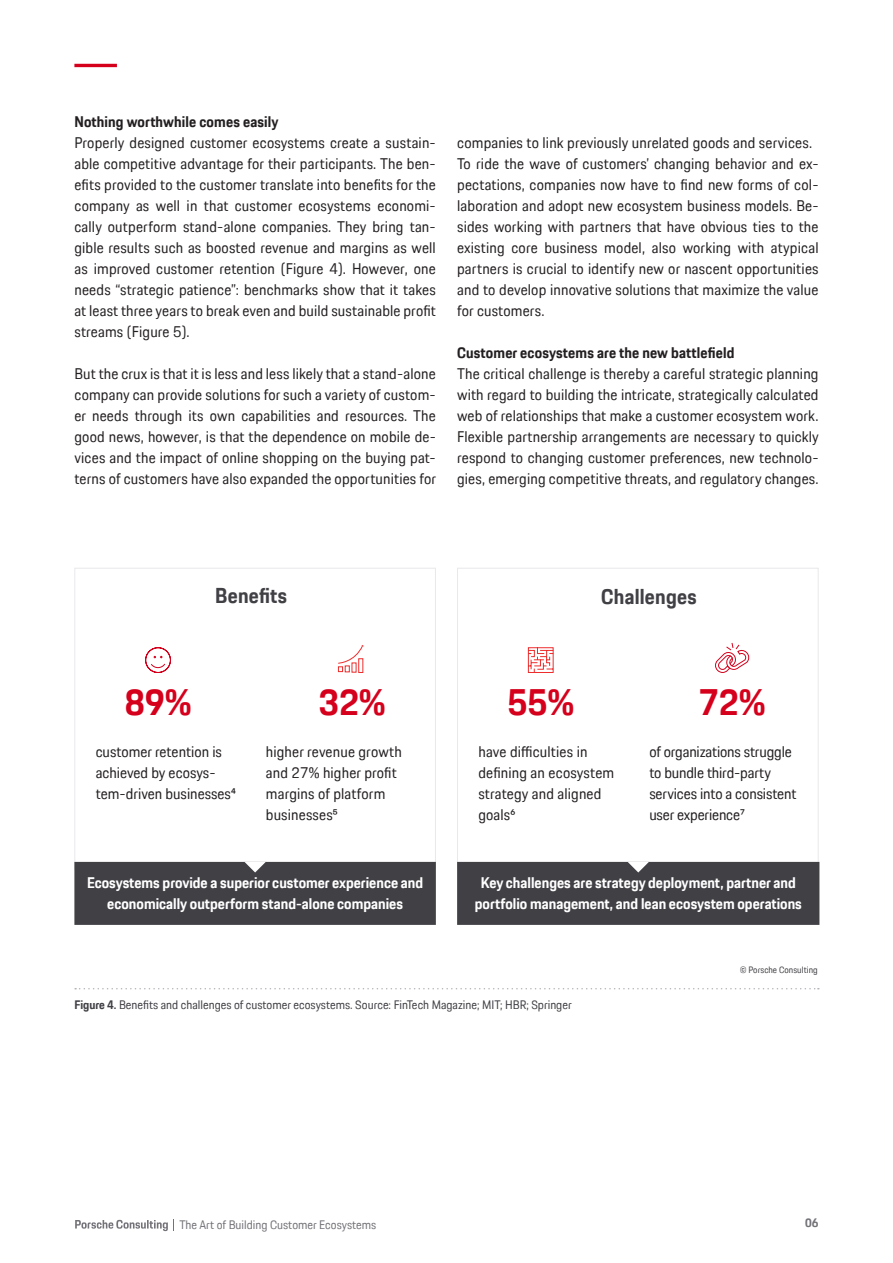
<style>
.page{position:relative;width:893px;height:1263px;background:#fff}
.page>*{position:absolute;margin:0;border:0;box-sizing:border-box;transform-origin:0 0}
.t1{font:700 36px "Porsche Next TT";color:#d5001c}
.t2{font:700 21px "Porsche Next TT";letter-spacing:.015em;color:#404045}
.t3{font:15px/21px "Porsche Next TT";letter-spacing:.01em;color:#231f20}
.t4{font:700 15px/21px "Porsche Next TT";color:#fff;text-align:center}
.t5{font:15px/21px "Porsche Next TT";letter-spacing:-.01em;color:#231f20}
.t6{font:700 15px "Porsche Next TT";letter-spacing:.01em;color:#231f20}
.t7{font:12px "Porsche Next TT";color:#404045}
.t8{font:12px "Porsche Next TT";color:#737278}
.t9{font:700 12px "Porsche Next TT";color:#737278}
.t10{font:9px "Porsche Next TT";color:#404045}
.s1{font-weight:700}
</style>
<div class="page">
<hr style="left:74px;top:64px;width:43px;height:3px;background:#d5001c">
<div style="left:80px;top:867px;width:351px;height:53px;background:#404045"></div>
<div style="left:74px;top:862px;width:362px;height:63px;border:10px solid #404045"></div>
<div style="left:462px;top:867px;width:352px;height:53px;background:#404045"></div>
<div style="left:457px;top:862px;width:362px;height:63px;border:10px solid #404045"></div>
<svg style="left:145px;top:647px;width:26px;height:26px"></svg>
<svg style="left:337px;top:645px;width:27px;height:27px"></svg>
<div style="left:358px;top:658px;width:5px;height:15px;border:1px solid #ee2d2d"></div>
<svg style="left:528px;top:647px;width:26px;height:26px"></svg>
<svg style="left:715px;top:642px;width:35px;height:31px"></svg>
<svg style="left:244px;top:862px;width:22px;height:10px"></svg>
<svg style="left:628px;top:862px;width:21px;height:10px"></svg>
<svg style="left:75px;top:1219px;width:99px;height:12px"></svg>
<svg style="left:75px;top:988px;width:744px;height:1px"></svg>
<p class="t6" style="left:74px;top:111px;width:206px">Nothing worthwhile comes easily</p>
<p class="t3" style="left:74px;top:132px;width:363px;text-align:justify">Properly designed customer ecosystems create a sustain&shy;able competitive advantage for their participants. The ben&shy;efits provided to the customer translate into benefits for the company as well in that customer ecosystems economi&shy;cally outperform stand-alone companies. They bring tan&shy;gible results such as boosted revenue and margins as well as improved customer retention (Figure 4). However, one needs “strategic patience”: benchmarks show that it takes at least three years to break even and build sustainable profit streams (Figure 5).</p>
<p class="t3" style="left:74px;top:363px;width:363px;text-align:justify">But the crux is that it is less and less likely that a stand-alone company can provide solutions for such a variety of custom&shy;er needs through its own capabilities and resources. The good news, however, is that the dependence on mobile de&shy;vices and the impact of online shopping on the buying pat&shy;terns of customers have also expanded the opportunities for</p>
<p class="t3" style="left:457px;top:132px;width:363px">companies to link previously unrelated goods and services.<br>To ride the wave of customers’ changing behavior and ex&shy;pectations, companies now have to find new forms of col&shy;laboration and adopt new ecosystem business models. Be&shy;sides working with partners that have obvious ties to the existing core business model, also working with atypical partners is crucial to identify new or nascent opportunities and to develop innovative solutions that maximize the value for customers.</p>
<p class="t6" style="left:457px;top:342px;width:279px">Customer ecosystems are the new battlefield</p>
<p class="t3" style="left:457px;top:363px;width:363px;text-align:justify">The critical challenge is thereby a careful strategic planning with regard to building the intricate, strategically calculated web of relationships that make a customer ecosystem work.<br>Flexible partnership arrangements are necessary to quickly respond to changing customer preferences, new technolo&shy;gies, emerging competitive threats, and regulatory changes.</p>
<h2 class="t2" style="left:215px;top:582px;width:73px">Benefits</h2>
<h2 class="t2" style="left:601px;top:583px;width:97px">Challenges</h2>
<h1 class="t1" style="left:125px;top:678px;width:68px">89%</h1>
<h1 class="t1" style="left:319px;top:678px;width:68px">32%</h1>
<h1 class="t1" style="left:507px;top:678px;width:68px">55%</h1>
<h1 class="t1" style="left:699px;top:678px;width:68px">72%</h1>
<p class="t3" style="left:96px;top:741px;width:142px">customer retention is achieved by ecosys&shy;tem-driven businesses4</p>
<p class="t3" style="left:266px;top:741px;width:137px">higher revenue growth and 27% higher profit margins of platform businesses5</p>
<p class="t3" style="left:478px;top:741px;width:137px">have difficulties in defining an ecosystem strategy and aligned goals6</p>
<p class="t5" style="left:649px;top:741px;width:149px">of organizations struggle to bundle third-party services into a consistent user experience7</p>
<p class="t4" style="left:87px;top:872px;width:338px">Ecosystems provide a superior customer experience and economically outperform stand-alone companies</p>
<p class="t4" style="left:475px;top:872px;width:329px">Key challenges are strategy deployment, partner and portfolio management, and lean ecosystem operations</p>
<p class="t7" style="left:74px;top:997px;width:499px"><span class="s1">Figure 4.</span> Benefits and challenges of customer ecosystems. Source: FinTech Magazine; MIT; HBR; Springer</p>
<p class="t10" style="left:740px;top:964px;width:79px">© Porsche Consulting</p>
<p class="t8" style="left:179px;top:1216px;width:198px">The Art of Building Customer Ecosystems</p>
<p class="t9" style="left:805px;top:1215px;width:15px">06</p>
</div>
